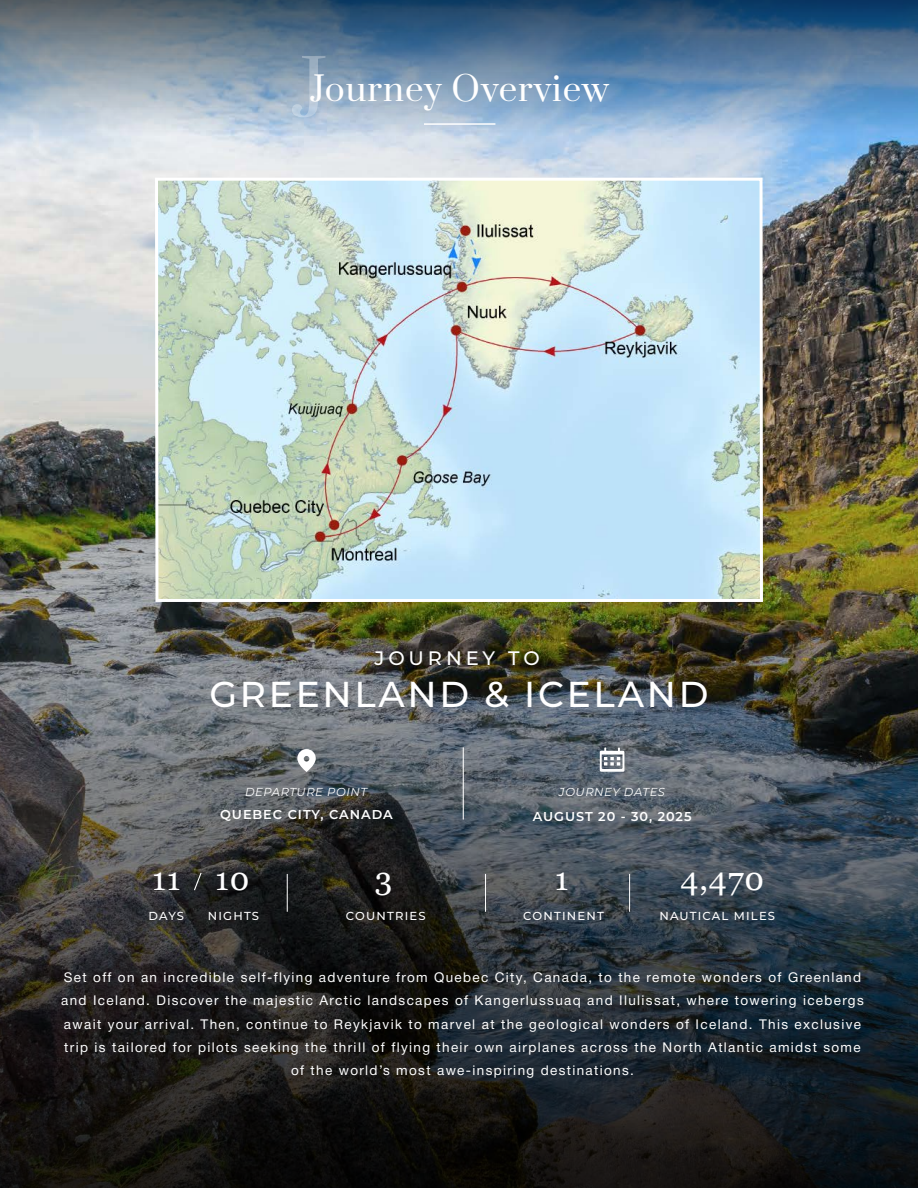
<style>
.page{position:relative;width:918px;height:1188px;background:#fff}
.page>*{position:absolute;margin:0;border:0;box-sizing:border-box;transform-origin:0 0}
.t1{font:74.7px "Prata";color:#fff;scale:1.08 1}
.t2{font:500 36px "Montserrat";letter-spacing:.075em;color:#fff}
.t3{font:33px "Prata";letter-spacing:.03em;color:#fff}
.t4{font:31.95px "Georgia";letter-spacing:.025em;color:#fff}
.t5{font:500 19.5px "Montserrat";letter-spacing:.2em;color:#fff}
.t6{font:13.5px/23.1px "Helvetica Neue";letter-spacing:.1em;color:#fff;text-align:center}
.t7{font:600 12.9px "Montserrat";letter-spacing:.075em;color:#fff}
.t8{font:500 11.55px "Montserrat";letter-spacing:.1em;color:#fff}
.t9{font:italic 11.55px "Montserrat";letter-spacing:.05em;color:#fff}
</style>
<div class="page">
<img style="left:0;top:135px;width:918px;height:255px">
<svg style="left:0;top:0;width:918px;height:135px;background:#6e8ca8"></svg>
<img style="left:0;top:390px;width:918px;height:798px">
<hr style="left:424px;top:123px;width:71px;height:2px;background:#fff">
<hr style="left:463px;top:747px;width:1px;height:72px;background:#fff">
<svg style="left:297px;top:749px;width:19px;height:23px"></svg>
<svg style="left:600px;top:747px;width:24px;height:25px"></svg>
<hr style="left:287px;top:874px;width:1px;height:38px;background:#fff">
<hr style="left:485px;top:874px;width:1px;height:38px;background:#fff">
<hr style="left:629px;top:874px;width:1px;height:38px;background:#fff">
<svg style="left:193px;top:871px;width:10px;height:21px"></svg>
<svg style="left:154px;top:176px;width:610px;height:427px;background:#c5dcde"></svg>
<h1 class="t1" style="left:291px;top:26px;width:35px">J</h1>
<h3 class="t3" style="left:310px;top:61px;width:300px">Journey Overview</h3>
<h3 class="t5" style="left:374px;top:644px;width:167px">JOURNEY TO</h3>
<h2 class="t2" style="left:209px;top:669px;width:501px">GREENLAND &amp; ICELAND</h2>
<h3 class="t4" style="left:152px;top:855px;width:30px">11</h3>
<p class="t8" style="left:149px;top:908px;width:37px">DAYS</p>
<p class="t9" style="left:245px;top:784px;width:123px">DEPARTURE POINT</p>
<p class="t7" style="left:220px;top:806px;width:174px">QUEBEC CITY, CANADA</p>
<h3 class="t4" style="left:215px;top:856px;width:36px">10</h3>
<p class="t8" style="left:208px;top:908px;width:53px">NIGHTS</p>
<h3 class="t4" style="left:375px;top:855px;width:19px">3</h3>
<p class="t8" style="left:346px;top:908px;width:81px">COUNTRIES</p>
<p class="t9" style="left:559px;top:784px;width:108px">JOURNEY DATES</p>
<p class="t7" style="left:533px;top:808px;width:160px">AUGUST 20 - 30, 2025</p>
<h3 class="t4" style="left:555px;top:855px;width:15px">1</h3>
<p class="t8" style="left:523px;top:908px;width:82px">CONTINENT</p>
<h3 class="t4" style="left:681px;top:856px;width:85px">4,470</h3>
<p class="t8" style="left:660px;top:908px;width:117px">NAUTICAL MILES</p>
<p class="t6" style="left:61px;top:967px;width:804px">Set off on an incredible self-flying adventure from Quebec City, Canada, to the remote wonders of Greenland and Iceland. Discover the majestic Arctic landscapes of Kangerlussuaq and Ilulissat, where towering icebergs await your arrival. Then, continue to Reykjavik to marvel at the geological wonders of Iceland. This exclusive trip is tailored for pilots seeking the thrill of flying their own airplanes across the North Atlantic amidst some of the world’s most awe-inspiring destinations.</p>
</div>
